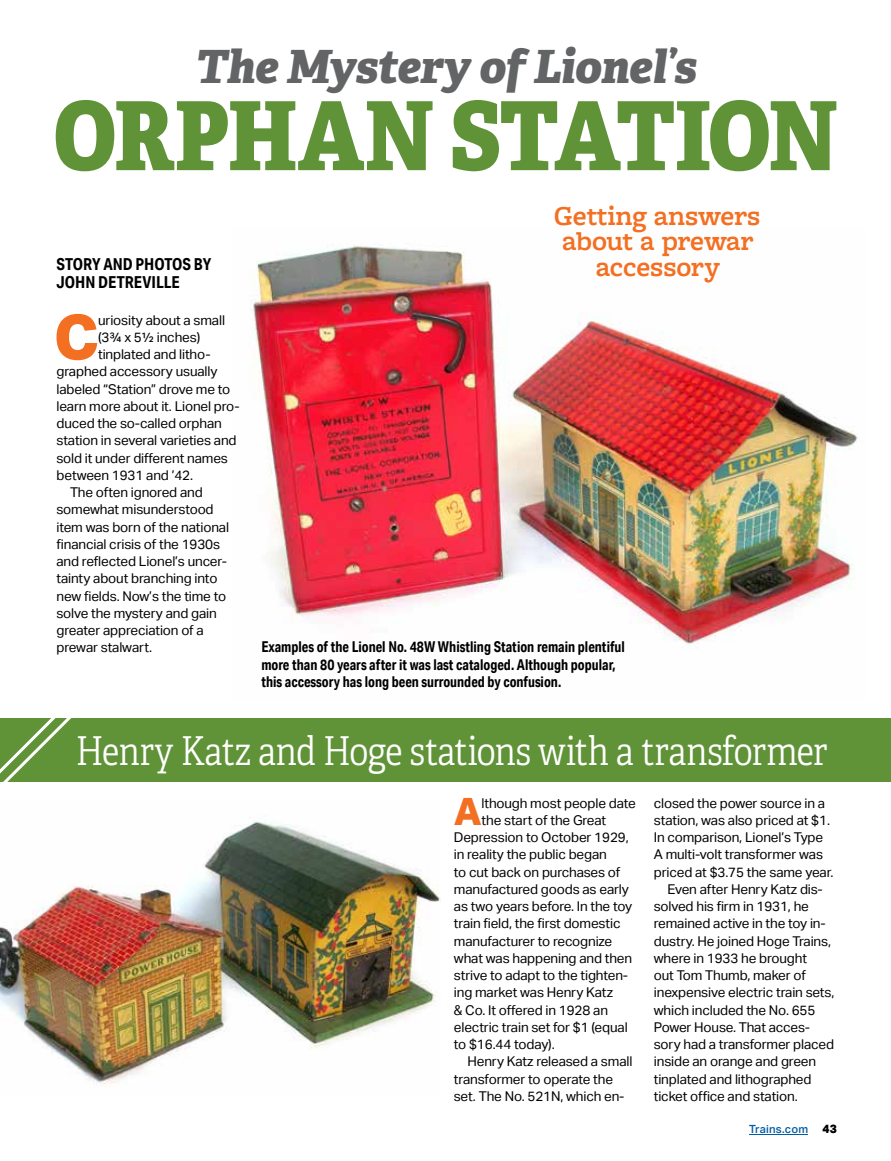
<style>
.page{position:relative;width:891px;height:1161px;background:#fff}
.page>*{position:absolute;margin:0;border:0;box-sizing:border-box;transform-origin:0 0}
.t1{font:800 95.25px "Adelle Condensed";letter-spacing:-.025em;color:#609337}
.t2{font:800 61.8px "Aktiv Grotesk";color:#f36f21}
.t3{font:italic 800 45.75px "Adelle";letter-spacing:-.015em;color:#636466}
.t4{font:300 39.75px "Adelle Condensed";letter-spacing:-.01em;color:#fff}
.t5{font:800 37.65px "Aktiv Grotesk";color:#f36f21}
.t6{font:600 28.5px/25.5px "Freight Macro Pro";letter-spacing:-.005em;color:#f36f21;text-align:center}
.t7{font:700 16.5px/18px "Aktiv Grotesk Cd";color:#000}
.t8{font:700 15px/17.2px "Aktiv Grotesk Cd";color:#000;scale:.95 1}
.t9{font:13.5px "Aktiv Grotesk";letter-spacing:-.01em;color:#000}
.t10{font:500 11.25px "Aktiv Grotesk";letter-spacing:.015em;color:#005da4}
.s1{font-weight:800;font-size:12px;color:#000}
</style>
<div class="page">
<img style="left:250px;top:246px;width:608px;height:398px">
<hr style="left:749px;top:1134px;width:59px;height:1px;background:#005da4">
<img style="left:0;top:821px;width:441px;height:263px">
<div style="left:0;top:718px;width:891px;height:64px;background:#609337"></div>
<svg style="left:0;top:718px;width:71px;height:64px"></svg>
<h3 class="t3" style="left:195px;top:38px;width:503px">The Mystery of Lionel’s</h3>
<h1 class="t1" style="left:54px;top:75px;width:786px">ORPHAN STATION</h1>
<p class="t7" style="left:57px;top:255px;width:156px">STORY AND PHOTOS BY<br>JOHN DETREVILLE</p>
<h2 class="t2" style="left:54px;top:302px;width:47px">C</h2>
<p class="t9" style="left:98px;top:312px;width:128px">uriosity about a small</p>
<p class="t9" style="left:98px;top:329px;width:104px">(3¾ x 5½ inches)</p>
<p class="t9" style="left:98px;top:347px;width:114px">tinplated and litho-</p>
<p class="t9" style="left:57px;top:364px;width:162px">graphed accessory usually</p>
<p class="t9" style="left:57px;top:381px;width:175px">labeled “Station” drove me to</p>
<p class="t9" style="left:57px;top:398px;width:185px">learn more about it. Lionel pro-</p>
<p class="t9" style="left:57px;top:416px;width:167px">duced the so-called orphan</p>
<p class="t9" style="left:57px;top:433px;width:182px">station in several varieties and</p>
<p class="t9" style="left:57px;top:450px;width:173px">sold it under different names</p>
<p class="t9" style="left:57px;top:467px;width:138px">between 1931 and ’42.</p>
<p class="t9" style="left:70px;top:485px;width:134px">The often ignored and</p>
<p class="t9" style="left:57px;top:502px;width:159px">somewhat misunderstood</p>
<p class="t9" style="left:57px;top:519px;width:174px">item was born of the national</p>
<p class="t9" style="left:57px;top:536px;width:165px">financial crisis of the 1930s</p>
<p class="t9" style="left:57px;top:554px;width:172px">and reflected Lionel’s uncer-</p>
<p class="t9" style="left:57px;top:571px;width:162px">tainty about branching into</p>
<p class="t9" style="left:57px;top:588px;width:171px">new fields. Now’s the time to</p>
<p class="t9" style="left:57px;top:605px;width:162px">solve the mystery and gain</p>
<p class="t9" style="left:57px;top:623px;width:149px">greater appreciation of a</p>
<p class="t9" style="left:57px;top:640px;width:97px">prewar stalwart.</p>
<h3 class="t6" style="left:554px;top:202px;width:208px">Getting answers about a prewar accessory</h3>
<p class="t8" style="left:261px;top:638px;width:384px">Examples of the Lionel No. 48W Whistling Station remain plentiful more than 80 years after it was last cataloged. Although popular, this accessory has long been surrounded by confusion.</p>
<h3 class="t4" style="left:76px;top:727px;width:753px">Henry Katz and Hoge stations with a transformer</h3>
<h3 class="t5" style="left:454px;top:790px;width:30px">A</h3>
<p class="t9" style="left:482px;top:795px;width:156px">lthough most people date</p>
<p class="t9" style="left:482px;top:812px;width:126px">the start of the Great</p>
<p class="t9" style="left:454px;top:830px;width:176px">Depression to October 1929,</p>
<p class="t9" style="left:454px;top:847px;width:154px">in reality the public began</p>
<p class="t9" style="left:454px;top:864px;width:168px">to cut back on purchases of</p>
<p class="t9" style="left:454px;top:881px;width:176px">manufactured goods as early</p>
<p class="t9" style="left:454px;top:899px;width:180px">as two years before. In the toy</p>
<p class="t9" style="left:454px;top:916px;width:168px">train field, the first domestic</p>
<p class="t9" style="left:454px;top:933px;width:160px">manufacturer to recognize</p>
<p class="t9" style="left:454px;top:950px;width:180px">what was happening and then</p>
<p class="t9" style="left:454px;top:968px;width:176px">strive to adapt to the tighten-</p>
<p class="t9" style="left:454px;top:985px;width:161px">ing market was Henry Katz</p>
<p class="t9" style="left:454px;top:1002px;width:156px">&amp; Co. It offered in 1928 an</p>
<p class="t9" style="left:454px;top:1019px;width:175px">electric train set for $1 (equal</p>
<p class="t9" style="left:454px;top:1037px;width:102px">to $16.44 today).</p>
<p class="t9" style="left:467px;top:1054px;width:166px">Henry Katz released a small</p>
<p class="t9" style="left:454px;top:1071px;width:161px">transformer to operate the</p>
<p class="t9" style="left:454px;top:1088px;width:172px">set. The No. 521N, which en-</p>
<p class="t9" style="left:654px;top:795px;width:173px">closed the power source in a</p>
<p class="t9" style="left:654px;top:812px;width:178px">station, was also priced at $1.</p>
<p class="t9" style="left:654px;top:830px;width:171px">In comparison, Lionel’s Type</p>
<p class="t9" style="left:654px;top:847px;width:171px">A multi-volt transformer was</p>
<p class="t9" style="left:654px;top:864px;width:181px">priced at $3.75 the same year.</p>
<p class="t9" style="left:667px;top:881px;width:157px">Even after Henry Katz dis-</p>
<p class="t9" style="left:654px;top:899px;width:157px">solved his firm in 1931, he</p>
<p class="t9" style="left:654px;top:916px;width:173px">remained active in the toy in-</p>
<p class="t9" style="left:654px;top:933px;width:179px">dustry. He joined Hoge Trains,</p>
<p class="t9" style="left:654px;top:950px;width:155px">where in 1933 he brought</p>
<p class="t9" style="left:654px;top:968px;width:154px">out Tom Thumb, maker of</p>
<p class="t9" style="left:654px;top:985px;width:182px">inexpensive electric train sets,</p>
<p class="t9" style="left:654px;top:1002px;width:163px">which included the No. 655</p>
<p class="t9" style="left:654px;top:1019px;width:158px">Power House. That acces-</p>
<p class="t9" style="left:654px;top:1037px;width:182px">sory had a transformer placed</p>
<p class="t9" style="left:654px;top:1054px;width:164px">inside an orange and green</p>
<p class="t9" style="left:654px;top:1071px;width:159px">tinplated and lithographed</p>
<p class="t9" style="left:654px;top:1088px;width:145px">ticket office and station.</p>
<p class="t10" style="left:749px;top:1123px;width:89px">Trains.com <span class="s1">43</span></p>
</div>
